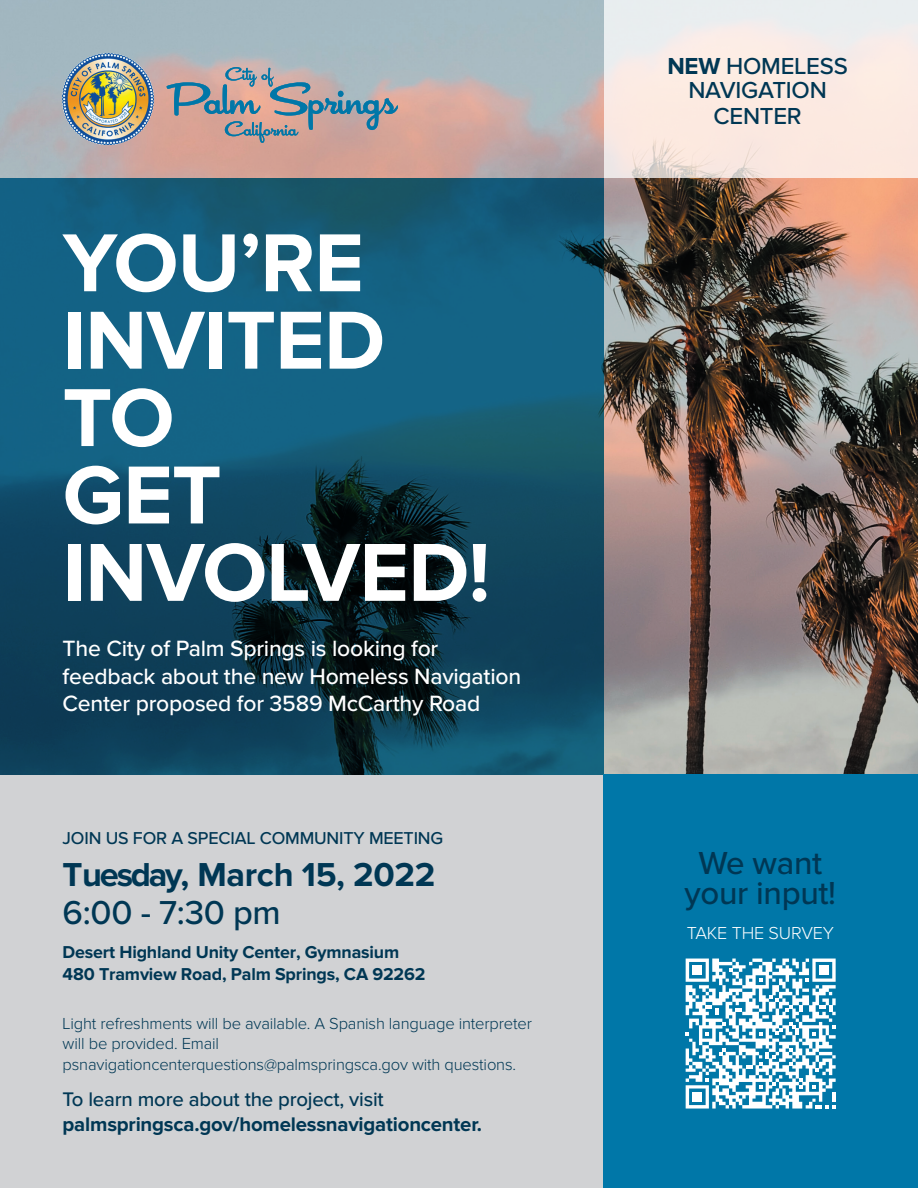
<style>
.page{position:relative;width:918px;height:1188px;background:#fff}
.page>*{position:absolute;margin:0;border:0;box-sizing:border-box;transform-origin:0 0}
.t1{font:700 85.2px/77.4px "Proxima Nova";letter-spacing:-.01em;color:#fff}
.t2{font:700 34.35px "Proxima Nova";letter-spacing:-.01em;color:#003754}
.t3{font:500 34.35px "Proxima Nova";color:#003754}
.t4{font:500 33px/30px "Proxima Nova";letter-spacing:-.01em;color:#003754;text-align:center}
.t5{font:500 24px/24.8px "Proxima Nova";letter-spacing:-.01em;color:#003754;text-align:center}
.t6{font:500 22.95px/27.6px "Proxima Nova";letter-spacing:-.01em;color:#fff}
.t7{font:700 20.4px "Proxima Nova";letter-spacing:-.01em;color:#003754}
.t8{font:500 20.4px "Proxima Nova";letter-spacing:-.01em;color:#003754}
.t9{font:300 18px "Proxima Nova";letter-spacing:-.01em;color:#fff}
.t10{font:700 17.85px/21.5px "Proxima Nova";letter-spacing:-.01em;color:#003754}
.t11{font:500 17.85px "Proxima Nova";letter-spacing:-.01em;color:#003754}
.t12{font:300 16.5px/20.7px "Proxima Nova";letter-spacing:-.01em;color:#003754}
.s1{font-weight:700}
</style>
<div class="page">
<div style="left:0;top:774px;width:918px;height:414px;background:#d1d2d4"></div>
<img style="left:0;top:0;width:918px;height:774px">
<img style="left:63px;top:54px;width:90px;height:90px">
<svg style="left:167px;top:67px;width:231px;height:76px;background:#aaa0a2"></svg>
<svg style="left:0;top:178px;width:604px;height:596px;background:#104d67"></svg>
<div style="left:604px;top:774px;width:314px;height:414px;background:#0077a8"></div>
<svg style="left:686px;top:959px;width:150px;height:150px"></svg>
<div style="left:604px;top:0;width:314px;height:178px;background:linear-gradient(to bottom,#f0efef,#fde5da)"></div>
<h1 class="t1" style="left:63px;top:228px;width:429px">YOU’RE<br>INVITED<br>TO<br>GET<br>INVOLVED!</h1>
<h3 class="t6" style="left:63px;top:635px;width:460px">The City of Palm Springs is looking for feedback about the new Homeless Navigation<br>Center proposed for 3589 McCarthy Road</h3>
<p class="t11" style="left:63px;top:827px;width:382px">JOIN US FOR A SPECIAL COMMUNITY MEETING</p>
<h2 class="t2" style="left:63px;top:854px;width:374px">Tuesday, March 15, 2022</h2>
<h2 class="t3" style="left:63px;top:893px;width:220px">6:00 - 7:30 pm</h2>
<p class="t10" style="left:63px;top:942px;width:364px">Desert Highland Unity Center, Gymnasium<br>480 Tramview Road, Palm Springs, CA 92262</p>
<p class="t12" style="left:63px;top:1014px;width:471px">Light refreshments will be available. A Spanish language interpreter will be provided. Email psnavigationcenterquestions@palmspringsca.gov with questions.</p>
<p class="t8" style="left:63px;top:1088px;width:323px">To learn more about the project, visit</p>
<p class="t7" style="left:63px;top:1115px;width:421px">palmspringsca.gov/homelessnavigationcenter.</p>
<h3 class="t5" style="left:667px;top:55px;width:182px"><span class="s1">NEW</span> HOMELESS<br>NAVIGATION<br>CENTER</h3>
<h3 class="t4" style="left:685px;top:849px;width:153px">We want your input!</h3>
<p class="t9" style="left:687px;top:925px;width:149px">TAKE THE SURVEY</p>
</div>
